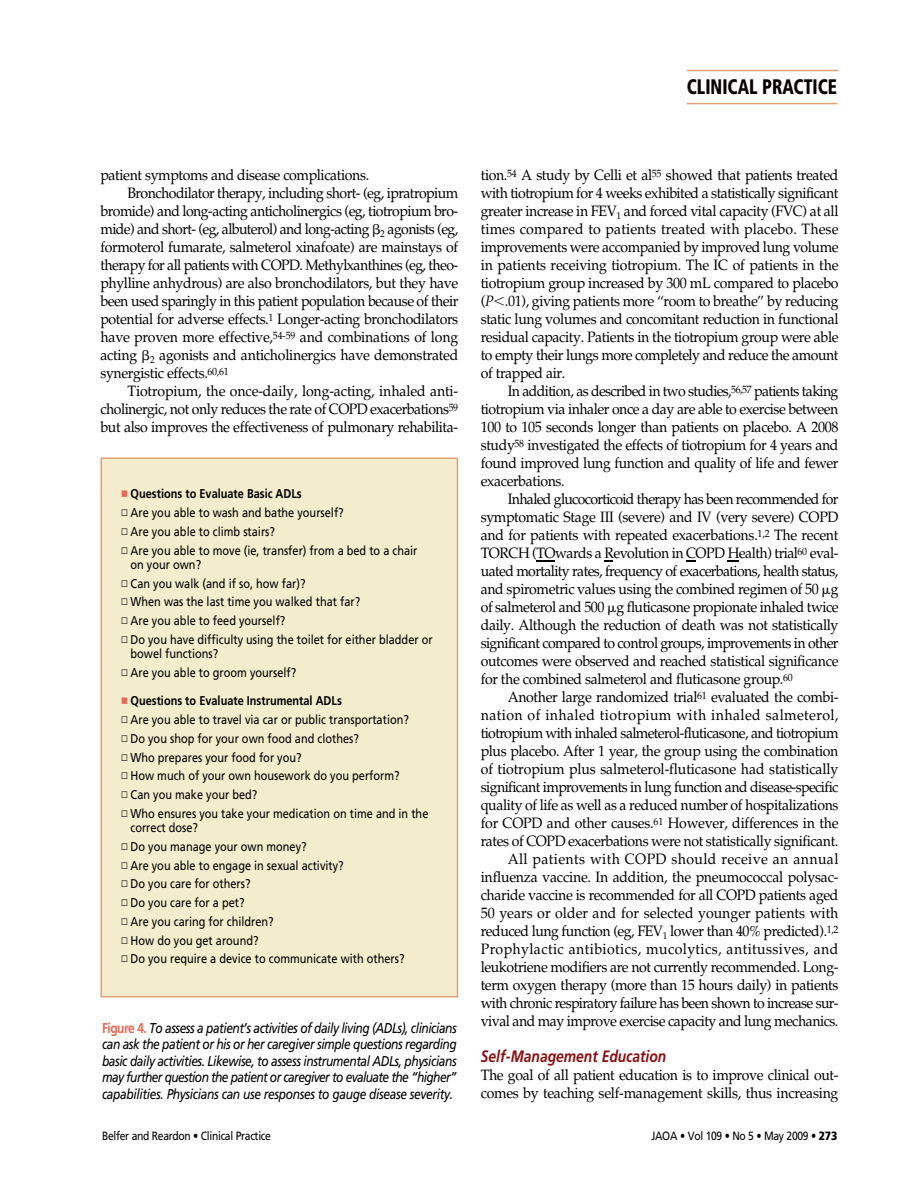
<style>
.page{position:relative;width:918px;height:1188px;background:#fff}
.page>*{position:absolute;margin:0;border:0;box-sizing:border-box;transform-origin:0 0}
.t1{font:900 condensed 21px "Frutiger";color:#070000;scale:.84 1}
.t2{font:italic 700 16.5px "Frutiger";color:#881013;scale:.84 1}
.t3{font:15px/18px "Palatino";letter-spacing:-.025em;color:#000;text-align:justify;scale:.94 1}
.t4{font:italic 14.25px/16.5px "Frutiger";letter-spacing:-.03em;color:#000;text-align:justify;scale:.84 1}
.t5{font:12.75px/18.8px "Frutiger";color:#000;scale:.86 1}
.t6{font:12px "Frutiger";letter-spacing:-.03em;color:#000;scale:.86 1}
.s1{font-family:"Universal Greekwith Math Pi"}
.s2{font-family:"Universal Newswith Comm Pi";color:#e66953}
.s3{font-weight:700}
.s4{font-family:"Universal Newswith Comm Pi"}
.s5{font-weight:700;font-style:normal;color:#e66953}
.s6{font-style:italic}
.s7{font-weight:900}
</style>
<div class="page">
<svg style="left:536px;top:560px;width:19px;height:1px"></svg>
<hr style="left:687px;top:103px;width:150px;height:1px;background:#dea278">
<hr style="left:687px;top:70px;width:152px;height:1px;background:#dea278">
<div style="left:102px;top:459px;width:355px;height:537px;background:#f3edcd"></div>
<div style="left:100px;top:457px;width:358px;height:540px;border:2px solid #dea278"></div>
<h1 class="t1" style="left:687px;top:78px;width:180px">CLINICAL PRACTICE</h1>
<p class="t3" style="left:101px;top:168px;width:287px">patient symptoms and disease complications.</p>
<p class="t3" style="left:128px;top:186px;width:353px">Bronchodilator therapy, including short- (eg, ipratropium</p>
<p class="t3" style="left:101px;top:204px;width:382px">bromide) and long-acting anticholinergics (eg, tiotropium bro-</p>
<p class="t3" style="left:101px;top:222px;width:382px">mide) and short- (eg, albuterol) and long-acting <span class="s1">b</span><sub>2</sub> agonists (eg,</p>
<p class="t3" style="left:101px;top:240px;width:382px">formoterol fumarate, salmeterol xinafoate) are mainstays of</p>
<p class="t3" style="left:101px;top:258px;width:382px">therapy for all patients with COPD. Methylxanthines (eg, theo-</p>
<p class="t3" style="left:101px;top:276px;width:382px">phylline anhydrous) are also bronchodilators, but they have</p>
<p class="t3" style="left:101px;top:294px;width:382px">been used sparingly in this patient population because of their</p>
<p class="t3" style="left:101px;top:312px;width:382px">potential for adverse effects.<sup>1</sup> Longer-acting bronchodilators</p>
<p class="t3" style="left:101px;top:330px;width:382px">have proven more effective,<sup>54-59</sup> and combinations of long</p>
<p class="t3" style="left:101px;top:348px;width:382px">acting <span class="s1">b</span><sub>2</sub> agonists and anticholinergics have demonstrated</p>
<p class="t3" style="left:101px;top:366px;width:138px">synergistic effects.<sup>60,61</sup></p>
<p class="t3" style="left:128px;top:384px;width:353px">Tiotropium, the once-daily, long-acting, inhaled anti-</p>
<p class="t3" style="left:101px;top:402px;width:382px">cholinergic, not only reduces the rate of COPD exacerbations<sup>59</sup></p>
<p class="t3" style="left:101px;top:420px;width:382px">but also improves the effectiveness of pulmonary rehabilita-</p>
<p class="t5" style="left:122px;top:486px;width:346px"><span class="s2">n</span> <span class="s3">Questions to Evaluate Basic ADLs<br></span><span class="s4">▫</span> Are you able to wash and bathe yourself?<br><span class="s4">▫</span> Are you able to climb stairs?<br><span class="s4">▫</span> Are you able to move (ie, transfer) from a bed to a chair</p>
<p class="t5" style="left:122px;top:556px;width:363px;text-indent:9px">on your own?<br><span class="s4">▫</span> Can you walk (and if so, how far)?<br><span class="s4">▫</span> When was the last time you walked that far?<br><span class="s4">▫</span> Are you able to feed yourself?<br><span class="s4">▫</span> Do you have difficulty using the toilet for either bladder or</p>
<p class="t5" style="left:122px;top:645px;width:205px;text-indent:9px">bowel functions?<br><span class="s4">▫</span> Are you able to groom yourself?</p>
<p class="t5" style="left:122px;top:693px;width:358px"><span class="s2">n</span> <span class="s3">Questions to Evaluate Instrumental ADLs<br></span><span class="s4">▫</span> Are you able to travel via car or public transportation?<br><span class="s4">▫</span> Do you shop for your own food and clothes?<br><span class="s4">▫</span> Who prepares your food for you?<br><span class="s4">▫</span> How much of your own housework do you perform?<br><span class="s4">▫</span> Can you make your bed?<br><span class="s4">▫</span> Who ensures you take your medication on time and in the</p>
<p class="t5" style="left:122px;top:819px;width:331px;text-indent:9px">correct dose?<br><span class="s4">▫</span> Do you manage your own money?<br><span class="s4">▫</span> Are you able to engage in sexual activity?<br><span class="s4">▫</span> Do you care for others?<br><span class="s4">▫</span> Do you care for a pet?<br><span class="s4">▫</span> Are you caring for children?<br><span class="s4">▫</span> How do you get around?<br><span class="s4">▫</span> Do you require a device to communicate with others?</p>
<p class="t4" style="left:102px;top:1020px;width:424px"><span class="s5">Figure 4.</span> To assess a patient’s activities of daily living (ADLs), clinicians can ask the patient or his or her caregiver simple questions regarding basic daily activities. Likewise, to assess instrumental ADLs, physicians may further question the patient or caregiver to evaluate the “higher” capabilities. Physicians can use responses to gauge disease severity.</p>
<p class="t6" style="left:102px;top:1131px;width:198px">Belfer and Reardon • Clinical Practice</p>
<p class="t3" style="left:481px;top:168px;width:382px">tion.<sup>54</sup> A study by Celli et al<sup>55</sup> showed that patients treated with tiotropium for 4 weeks exhibited a statistically significant greater increase in FEV<sub>1</sub> and forced vital capacity (FVC) at all times compared to patients treated with placebo. These improvements were accompanied by improved lung volume in patients receiving tiotropium. The IC of patients in the tiotropium group increased by 300 mL compared to placebo (<span class="s6">P</span><span class="s1">,</span>.01), giving patients more “room to breathe” by reducing static lung volumes and concomitant reduction in functional residual capacity. Patients in the tiotropium group were able to empty their lungs more completely and reduce the amount of trapped air.</p>
<p class="t3" style="left:481px;top:384px;width:382px;text-indent:27px">In addition, as described in two studies,<sup>56,57</sup> patients taking tiotropium via inhaler once a day are able to exercise between 100 to 105 seconds longer than patients on placebo. A 2008 study<sup>58</sup> investigated the effects of tiotropium for 4 years and found improved lung function and quality of life and fewer exacerbations.</p>
<p class="t3" style="left:481px;top:492px;width:382px;text-indent:27px">Inhaled glucocorticoid therapy has been recommended for symptomatic Stage III (severe) and IV (very severe) COPD and for patients with repeated exacerbations.<sup>1,2</sup> The recent TORCH (TOwards a Revolution in COPD Health) trial<sup>60</sup> eval&shy;uated mortality rates, frequency of exacerbations, health status, and spirometric values using the combined regimen of 50 <span class="s1">m</span>g of salmeterol and 500 <span class="s1">m</span>g fluticasone propionate inhaled twice daily. Although the reduction of death was not statistically significant compared to control groups, improvements in other outcomes were observed and reached statistical significance for the combined salmeterol and fluticasone group.<sup>60</sup></p>
<p class="t3" style="left:481px;top:690px;width:382px;text-align:right">Another large randomized trial<sup>61</sup> evaluated the combi&shy;nation of inhaled tiotropium with inhaled salmeterol, tiotropium with inhaled salmeterol-fluticasone, and tiotropium plus placebo. After 1 year, the group using the combination of tiotropium plus salmeterol-fluticasone had statistically significant improvements in lung function and disease-specific quality of life as well as a reduced number of hospitalizations for COPD and other causes.<sup>61</sup> However, differences in the rates of COPD exacerbations were not statistically significant.<br>All patients with COPD should receive an annual influenza vaccine. In addition, the pneumococcal polysac&shy;charide vaccine is recommended for all COPD patients aged 50 years or older and for selected younger patients with reduced lung function (eg, FEV<sub>1</sub> lower than 40% predicted).<sup>1,2<br></sup>Prophylactic antibiotics, mucolytics, antitussives, and leukotriene modifiers are not currently recommended. Long&shy;term oxygen therapy (more than 15 hours daily) in patients with chronic respiratory failure has been shown to increase sur&shy;vival and may improve exercise capacity and lung mechanics.</p>
<p class="t2" style="left:481px;top:1050px;width:222px">Self-Management Education</p>
<p class="t3" style="left:481px;top:1068px;width:382px">The goal of all patient education is to improve clinical out&shy;comes by teaching self-management skills, thus increasing</p>
<p class="t6" style="left:651px;top:1131px;width:218px">JAOA • Vol 109 • No 5 • May 2009 • <span class="s7">273</span></p>
</div>
